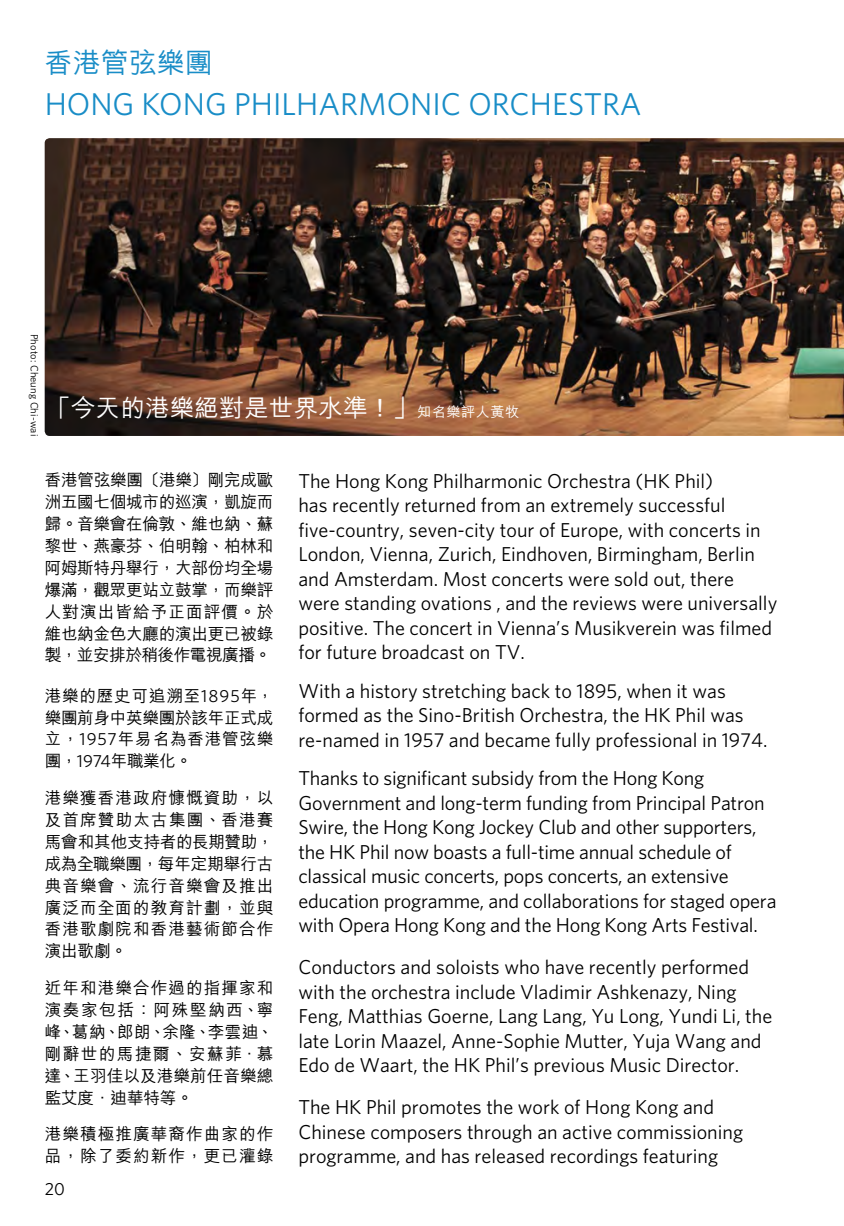
<style>
.page{position:relative;width:844px;height:1226px;background:#fff}
.page>*{position:absolute;margin:0;border:0;box-sizing:border-box;transform-origin:0 0}
.t1{font:31.5px "Whitney";color:#198dc7}
.t2{font:500 28px "M Hei";color:#198dc7}
.t3{font:500 24.5px "M Hei";letter-spacing:.01em;color:#fff}
.t4{font:20.12px/24.5px "Whitney";color:#000}
.t5{font:17.5px "Whitney";color:#000}
.t6{font:500 16.62px/21.9px "M Hei";letter-spacing:.045em;color:#000;text-align:justify}
.t7{font:500 16.62px/21.9px "M Hei";letter-spacing:.065em;color:#000}
.t8{font:10.5px "Whitney";letter-spacing:.01em;color:#000}
.s1{font-size:14px}
.s2{font-family:"Noto Sans CJ Ktc";font-weight:600}
.s3{font-family:"Whitney";font-weight:400;font-size:17.5px}
</style>
<div class="page">
<img style="left:45px;top:138px;width:798px;height:298px">
<h2 class="t2" style="left:45px;top:48px;width:170px">香港管弦樂團</h2>
<h1 class="t1" style="left:45px;top:85px;width:598px">HONG KONG PHILHARMONIC ORCHESTRA</h1>
<p class="t8" style="left:41px;top:333px;width:104px;rotate:90deg">Photo: Cheung Chi-wai</p>
<p class="t3" style="left:46px;top:394px;width:474px">「今天的港樂絕對是世界水準！」<span class="s1">知名樂評人黃牧</span></p>
<p class="t6" style="left:45px;top:469px;width:230px">香港管弦樂團〔港樂〕 剛完成歐洲五國七個城市的巡演，凱旋而歸。音樂會在倫敦、維也納、蘇黎世、燕豪芬、伯明翰、柏林和阿姆斯特丹舉行，大部份均<span class="s2">全</span>場爆滿，觀眾更站立鼓掌，而樂評人對演出皆給予正面評價。於維也納金色大廳的演出更已被錄製，並安排於稍後作電視廣播。</p>
<p class="t6" style="left:45px;top:685px;width:230px">港樂的歷史可追溯至<span class="s3">1895</span>年，樂團前身中英樂團於該年正式成立，<span class="s3">1957</span>年易名為香港管弦樂團，<span class="s3">1974</span>年職業化。</p>
<p class="t6" style="left:45px;top:787px;width:230px">港樂獲香港政府慷慨資助，以及首席贊助太古集團、香港賽馬會和其他支持者的長期贊助，成為<span class="s2">全</span>職樂團，每年定期舉行古典音樂會、流行音樂會及推出廣泛而<span class="s2">全</span>面的教育計劃，並與香港歌劇院和香港藝術節合作演出歌劇。</p>
<p class="t6" style="left:45px;top:977px;width:230px">近年和港樂合作過的指揮家和演奏家包括：阿殊堅納西、寧峰、葛納、郎朗、余隆、李雲迪、剛辭世的馬捷爾、安蘇菲．慕達、王羽佳以及港樂前任音樂總監艾度．迪華特等。</p>
<p class="t7" style="left:45px;top:1123px;width:230px">港樂積極推廣華裔作曲家的作品，除了委約新作，更已灌錄</p>
<p class="t5" style="left:45px;top:1178px;width:22px">20</p>
<p class="t4" style="left:298px;top:468px;width:480px">The Hong Kong Philharmonic Orchestra (HK Phil)<br>has recently returned from an extremely successful five-country, seven-city tour of Europe, with concerts in London, Vienna, Zurich, Eindhoven, Birmingham, Berlin and Amsterdam. Most concerts were sold out, there were standing ovations , and the reviews were universally positive. The concert in Vienna’s Musikverein was filmed for future broadcast on TV.</p>
<p class="t4" style="left:298px;top:678px;width:470px">With a history stretching back to 1895, when it was formed as the Sino-British Orchestra, the HK Phil was re-named in 1957 and became fully professional in 1974.</p>
<p class="t4" style="left:298px;top:765px;width:479px">Thanks to significant subsidy from the Hong Kong Government and long-term funding from Principal Patron Swire, the Hong Kong Jockey Club and other supporters, the HK Phil now boasts a full-time annual schedule of classical music concerts, pops concerts, an extensive education programme, and collaborations for staged opera with Opera Hong Kong and the Hong Kong Arts Festival.</p>
<p class="t4" style="left:298px;top:954px;width:475px">Conductors and soloists who have recently performed with the orchestra include Vladimir Ashkenazy, Ning Feng, Matthias Goerne, Lang Lang, Yu Long, Yundi Li, the late Lorin Maazel, Anne-Sophie Mutter, Yuja Wang and Edo de Waart, the HK Phil’s previous Music Director.</p>
<p class="t4" style="left:298px;top:1094px;width:446px">The HK Phil promotes the work of Hong Kong and<br>Chinese composers through an active commissioning programme, and has released recordings featuring</p>
</div>
